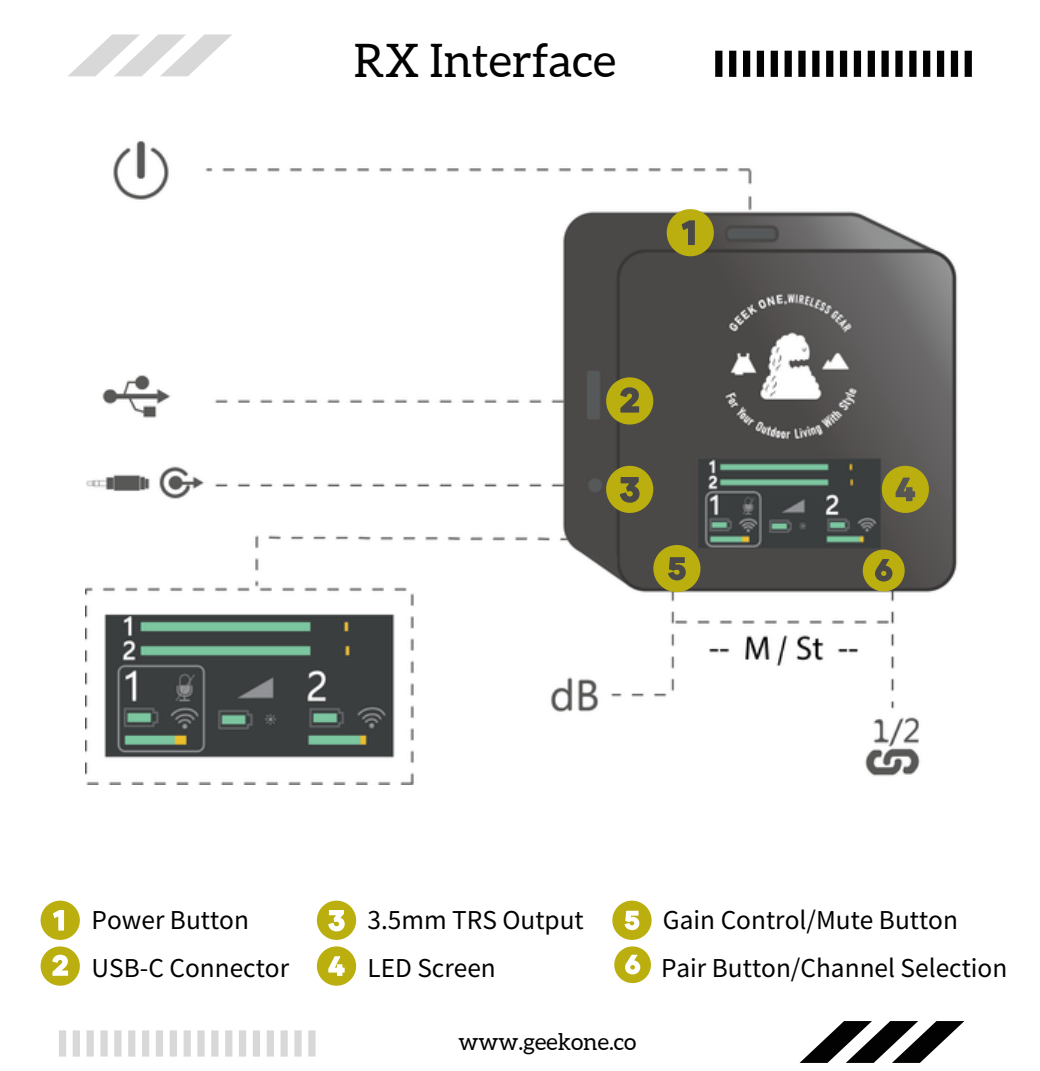
<style>
.page{position:relative;width:1040px;height:1071px;background:#fff}
.page>*{position:absolute;margin:0;border:0;box-sizing:border-box;transform-origin:0 0}
.t1{font:46.2px "Aleo";color:#020202}
.t2{font:24.5px/48.3px "Noto Sans TC";color:#020202}
.t3{font:24.5px/47.9px "Noto Sans TC";color:#000}
.t4{font:23.1px "Aleo";color:#020202}
.s1{color:#fff}
</style>
<div class="page">
<svg style="left:799px;top:1021px;width:165px;height:42px"></svg>
<svg style="left:715px;top:51px;width:257px;height:26px"></svg>
<svg style="left:68px;top:34px;width:164px;height:42px"></svg>
<svg style="left:59px;top:1030px;width:257px;height:27px"></svg>
<img style="left:86px;top:140px;width:872px;height:644px">
<svg style="left:606px;top:377px;width:47px;height:48px;background:#918824"></svg>
<svg style="left:882px;top:466px;width:47px;height:47px;background:#9a9126"></svg>
<svg style="left:653px;top:545px;width:47px;height:47px;background:#958c24"></svg>
<svg style="left:606px;top:466px;width:47px;height:47px;background:#918924"></svg>
<svg style="left:667px;top:209px;width:47px;height:47px;background:#a09829"></svg>
<svg style="left:863px;top:550px;width:42px;height:41px;background:#938b23"></svg>
<svg style="left:41px;top:946px;width:39px;height:40px"></svg>
<svg style="left:317px;top:946px;width:39px;height:40px"></svg>
<svg style="left:612px;top:901px;width:40px;height:39px"></svg>
<svg style="left:317px;top:901px;width:39px;height:39px"></svg>
<svg style="left:41px;top:901px;width:39px;height:39px"></svg>
<svg style="left:614px;top:946px;width:37px;height:37px"></svg>
<h1 class="t1" style="left:354px;top:35px;width:264px">RX Interface</h1>
<p class="t3" style="left:92px;top:894px;width:208px">Power Button<br>USB-C Connector<span class="s1">t</span></p>
<p class="t2" style="left:367px;top:894px;width:227px">3.5mm TRS Output<span class="s1">t<br></span>LED Screen<span class="s1">t</span></p>
<p class="t3" style="left:663px;top:894px;width:297px">Gain Control/Mute Button</p>
<p class="t2" style="left:661px;top:942px;width:348px">Pair Button/Channel Selection</p>
<p class="t4" style="left:458px;top:1029px;width:180px">www.geekone.co</p>
</div>
